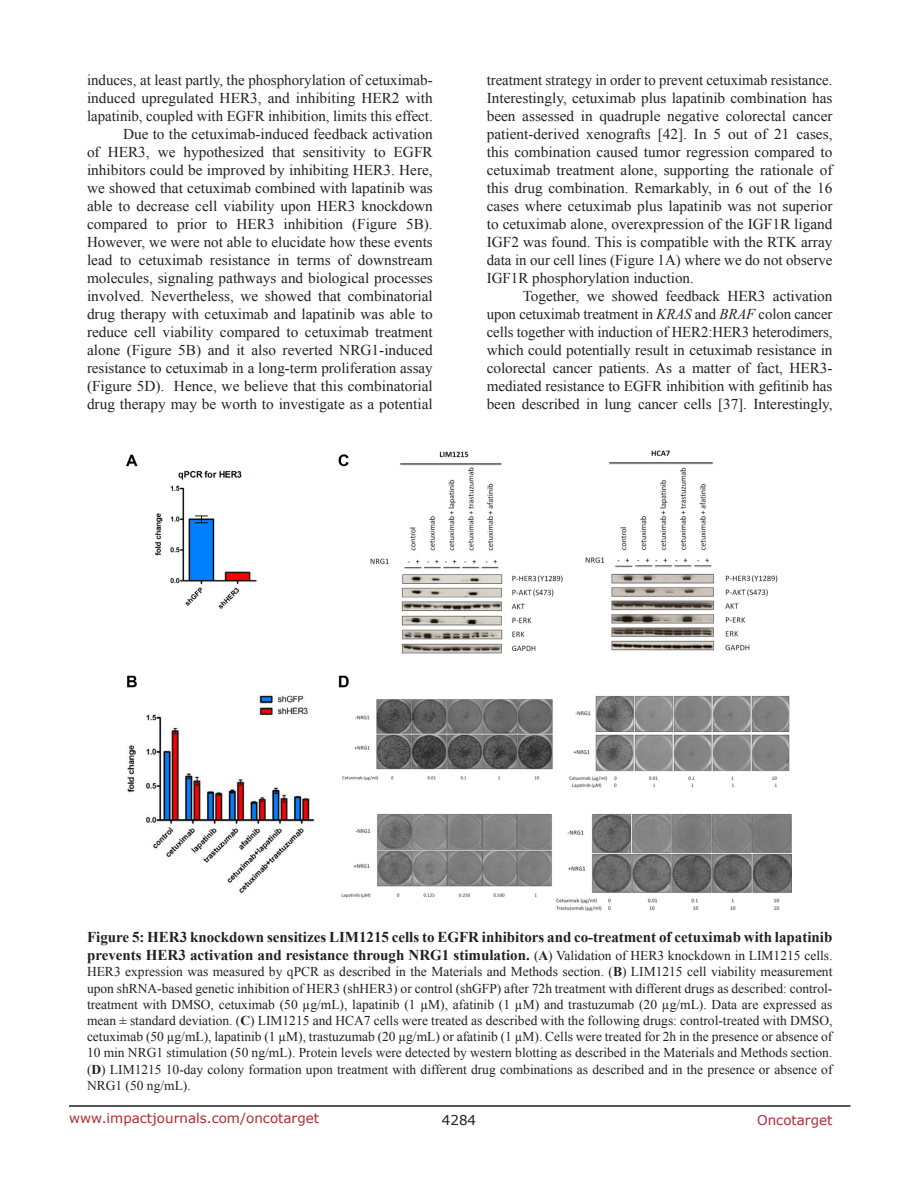
<style>
.page{position:relative;width:918px;height:1188px;background:#fff}
.page>*{position:absolute;margin:0;border:0;box-sizing:border-box;transform-origin:0 0}
.BodyText{font:15px/18px "Times New Roman";color:#231f20;text-align:justify}
.FigureText{font:700 15px/18px "Times New Roman";color:#231f20}
.FigureText-2{font:13.5px/16.2px "Times New Roman";color:#231f20;text-align:justify}
.t1{font:13.5px "Verdana";color:#ac2b31}
.t2{font:13.5px "Verdana";color:#231f20}
.s1{font-style:italic}
.s2{font-weight:400;font-size:13.5px}
.s3{font-size:13.5px}
.s4{font-weight:700}
</style>
<div class="page">
<hr style="left:69px;top:1105px;width:781px;height:2px;background:#231f20">
<img style="left:127px;top:450px;width:664px;height:461px">
<p class="BodyText" style="left:87px;top:71px;width:347px">induces, at least partly, the phosphorylation of cetuximab&shy;induced upregulated HER3, and inhibiting HER2 with lapatinib, coupled with EGFR inhibition, limits this effect.</p>
<p class="BodyText" style="left:87px;top:125px;width:347px;text-indent:36px">Due to the cetuximab-induced feedback activation of HER3, we hypothesized that sensitivity to EGFR inhibitors could be improved by inhibiting HER3. Here, we showed that cetuximab combined with lapatinib was able to decrease cell viability upon HER3 knockdown compared to prior to HER3 inhibition (Figure 5B).<br>However, we were not able to elucidate how these events lead to cetuximab resistance in terms of downstream molecules, signaling pathways and biological processes involved. Nevertheless, we showed that combinatorial drug therapy with cetuximab and lapatinib was able to reduce cell viability compared to cetuximab treatment alone (Figure 5B) and it also reverted NRG1-induced resistance to cetuximab in a long-term proliferation assay (Figure 5D). Hence, we believe that this combinatorial drug therapy may be worth to investigate as a potential</p>
<p class="BodyText" style="left:487px;top:71px;width:347px">treatment strategy in order to prevent cetuximab resistance.<br>Interestingly, cetuximab plus lapatinib combination has been assessed in quadruple negative colorectal cancer patient-derived xenografts [42]. In 5 out of 21 cases, this combination caused tumor regression compared to cetuximab treatment alone, supporting the rationale of this drug combination. Remarkably, in 6 out of the 16 cases where cetuximab plus lapatinib was not superior to cetuximab alone, overexpression of the IGF1R ligand IGF2 was found. This is compatible with the RTK array data in our cell lines (Figure 1A) where we do not observe IGF1R phosphorylation induction.</p>
<p class="BodyText" style="left:487px;top:287px;width:347px;text-indent:36px">Together, we showed feedback HER3 activation upon cetuximab treatment in <span class="s1">KRAS</span> and <span class="s1">BRAF</span> colon cancer cells together with induction of HER2:HER3 heterodimers, which could potentially result in cetuximab resistance in colorectal cancer patients. As a matter of fact, HER3- mediated resistance to EGFR inhibition with gefitinib has been described in lung cancer cells [37]. Interestingly,</p>
<p class="FigureText" style="left:87px;top:928px;width:747px">Figure 5: HER3 knockdown sensitizes LIM1215 cells to EGFR inhibitors and co-treatment of cetuximab with lapatinib prevents HER3 activation and resistance through NRG1 stimulation. <span class="s2">(</span><span class="s3">A</span><span class="s2">) Validation of HER3 knockdown in LIM1215 cells.</span></p>
<p class="FigureText-2" style="left:87px;top:964px;width:747px">HER3 expression was measured by qPCR as described in the Materials and Methods section. (<span class="s4">B</span>) LIM1215 cell viability measurement upon shRNA-based genetic inhibition of HER3 (shHER3) or control (shGFP) after 72h treatment with different drugs as described: control&shy;treatment with DMSO, cetuximab (50 µg/mL), lapatinib (1 µM), afatinib (1 µM) and trastuzumab (20 µg/mL). Data are expressed as mean ± standard deviation. (<span class="s4">C</span>) LIM1215 and HCA7 cells were treated as described with the following drugs: control-treated with DMSO, cetuximab (50 µg/mL), lapatinib (1 µM), trastuzumab (20 µg/mL) or afatinib (1 µM). Cells were treated for 2h in the presence or absence of 10 min NRG1 stimulation (50 ng/mL). Protein levels were detected by western blotting as described in the Materials and Methods section. (<span class="s4">D</span>) LIM1215 10-day colony formation upon treatment with different drug combinations as described and in the presence or absence of NRG1 (50 ng/mL).</p>
<p class="t1" style="left:69px;top:1109px;width:252px">www.impactjournals.com/oncotarget</p>
<p class="t2" style="left:442px;top:1111px;width:36px">4284</p>
<p class="t1" style="left:757px;top:1111px;width:77px">Oncotarget</p>
</div>
